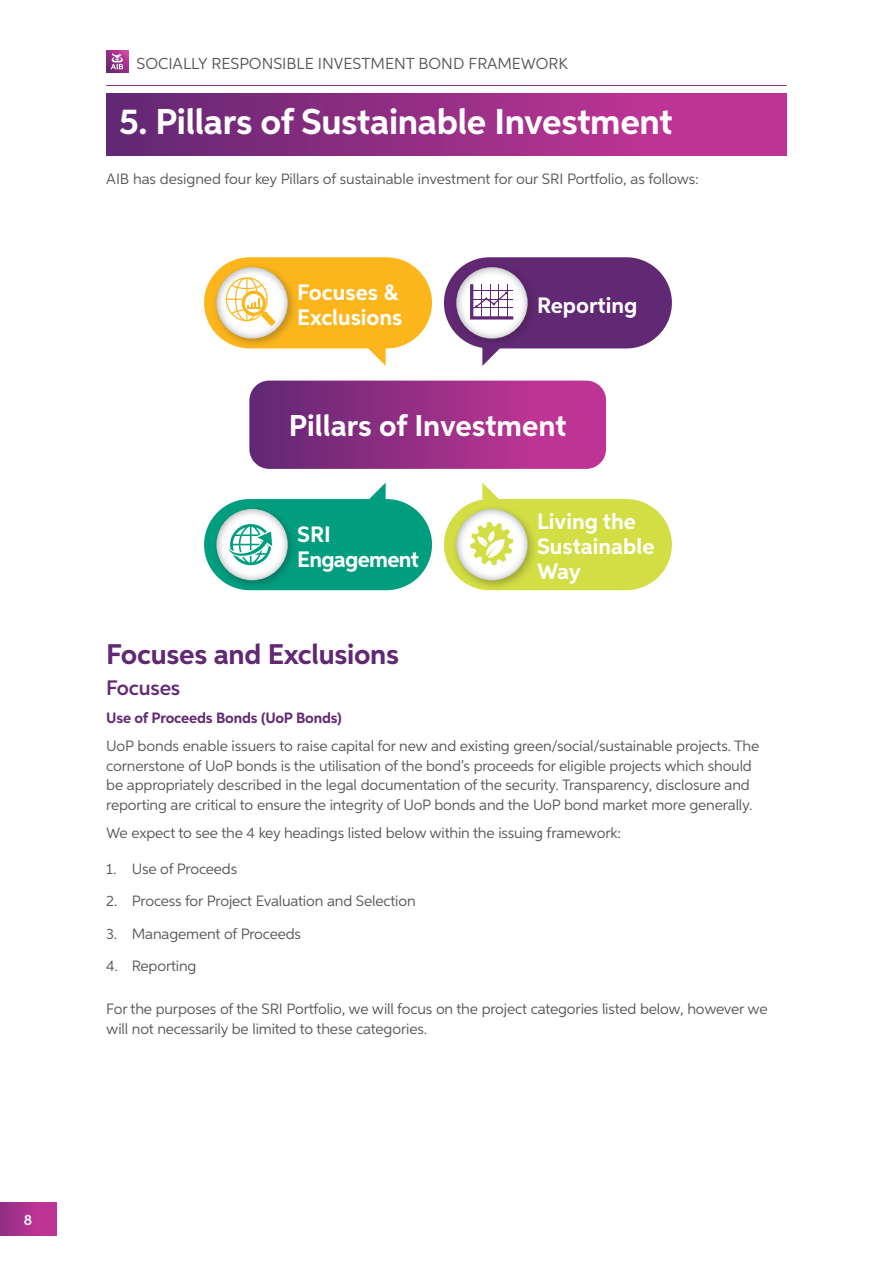
<style>
.page{position:relative;width:893px;height:1263px;background:#fff}
.page>*{position:absolute;margin:0;border:0;box-sizing:border-box;transform-origin:0 0}
.Heading{font:700 36px "Aspira";letter-spacing:-.01em;color:#fff}
.t1{font:700 30.15px "Aspira";color:#fff}
.TOC_subhead{font:700 28.5px "Aspira";letter-spacing:-.01em;color:#612873}
.t2{font:700 22.35px/25.2px "Aspira";color:#fff}
.t3{font:700 22.35px/25.2px "Aspira";letter-spacing:-.03em;color:#fff}
.Subhead2{font:600 21px "Aspira";letter-spacing:-.01em;color:#612873}
.t4{font:15.9px "Aspira";color:#57585a}
.Body{font:15px/19.5px "Aspira";letter-spacing:-.01em;color:#57585a}
.Number_list{font:15px "Aspira";letter-spacing:-.01em;color:#57585a}
.Small_headings{font:700 15px "Aspira";letter-spacing:-.01em;color:#612873}
.t5{font:600 15px "Aspira";color:#fff}
</style>
<div class="page">
<hr style="left:106px;top:85px;width:681px;height:1px;background:#812d7b">
<svg style="left:106px;top:50px;width:22px;height:22px"></svg>
<div style="left:106px;top:94px;width:681px;height:61px;background:linear-gradient(to right,#632874,#cc3699)"></div>
<svg style="left:249px;top:381px;width:357px;height:88px;background:#993288"></svg>
<div style="left:204px;top:257px;width:228px;height:91px;background:#fcb61c;border-radius:46px"></div>
<div style="left:212px;top:262px;width:86px;height:87px;background:#231f20;opacity:.3"></div>
<svg style="left:216px;top:267px;width:72px;height:72px;background:#e9e6df"></svg>
<svg style="left:226px;top:277px;width:49px;height:49px"></svg>
<svg style="left:363px;top:348px;width:23px;height:18px"></svg>
<div style="left:204px;top:499px;width:228px;height:91px;background:#009e7f;border-radius:46px"></div>
<div style="left:212px;top:504px;width:86px;height:86px;background:#231f20;opacity:.3"></div>
<svg style="left:216px;top:509px;width:72px;height:71px;background:#e8ecec"></svg>
<svg style="left:228px;top:524px;width:44px;height:41px"></svg>
<svg style="left:369px;top:483px;width:17px;height:16px"></svg>
<div style="left:444px;top:257px;width:228px;height:91px;background:#612873;border-radius:46px"></div>
<div style="left:451px;top:262px;width:87px;height:87px;background:#231f20;opacity:.3"></div>
<svg style="left:456px;top:267px;width:72px;height:72px;background:#e8e6ea"></svg>
<svg style="left:470px;top:284px;width:43px;height:35px"></svg>
<svg style="left:482px;top:343px;width:23px;height:23px"></svg>
<div style="left:444px;top:499px;width:228px;height:91px;background:#d2de43;border-radius:46px"></div>
<div style="left:451px;top:504px;width:87px;height:86px;background:#231f20;opacity:.3"></div>
<svg style="left:456px;top:509px;width:72px;height:71px;background:#ededeb"></svg>
<svg style="left:470px;top:522px;width:43px;height:43px"></svg>
<svg style="left:482px;top:483px;width:23px;height:23px"></svg>
<div style="left:0;top:1202px;width:56px;height:33px;background:linear-gradient(to right,#962f85,#c73597)"></div>
<p class="t5" style="left:24px;top:1210px;width:10px">8</p>
<p class="t4" style="left:136px;top:54px;width:433px">SOCIALLY RESPONSIBLE INVESTMENT BOND FRAMEWORK</p>
<p class="Heading" style="left:119px;top:100px;width:555px">5. Pillars of Sustainable Investment</p>
<p class="Body" style="left:106px;top:168px;width:594px">AIB has designed four key Pillars of sustainable investment for our SRI Portfolio, as follows:</p>
<p class="t2" style="left:297px;top:280px;width:107px">Focuses &amp;<br>Exclusions</p>
<p class="t2" style="left:537px;top:292px;width:102px">Reporting</p>
<p class="t1" style="left:289px;top:408px;width:279px">Pillars of Investment</p>
<p class="t3" style="left:297px;top:522px;width:123px">SRI<br>Engagement</p>
<p class="t2" style="left:537px;top:509px;width:119px">Living the<br>Sustainable<br>Way</p>
<p class="TOC_subhead" style="left:106px;top:637px;width:294px">Focuses and Exclusions</p>
<p class="Subhead2" style="left:106px;top:675px;width:76px">Focuses</p>
<p class="Small_headings" style="left:106px;top:709px;width:237px">Use of Proceeds Bonds (UoP Bonds)</p>
<p class="Body" style="left:106px;top:736px;width:655px">UoP bonds enable issuers to raise capital for new and existing green/social/sustainable projects. The cornerstone of UoP bonds is the utilisation of the bond’s proceeds for eligible projects which should be appropriately described in the legal documentation of the security. Transparency, disclosure and reporting are critical to ensure the integrity of UoP bonds and the UoP bond market more generally.</p>
<p class="Body" style="left:106px;top:822px;width:516px">We expect to see the 4 key headings listed below within the issuing framework:</p>
<p class="Number_list" style="left:106px;top:860px;width:132px">1. Use of Proceeds</p>
<p class="Number_list" style="left:106px;top:892px;width:311px">2. Process for Project Evaluation and Selection</p>
<p class="Number_list" style="left:106px;top:924px;width:196px">3. Management of Proceeds</p>
<p class="Number_list" style="left:106px;top:957px;width:92px">4. Reporting</p>
<p class="Body" style="left:106px;top:999px;width:663px">For the purposes of the SRI Portfolio, we will focus on the project categories listed below, however we will not necessarily be limited to these categories.</p>
</div>
